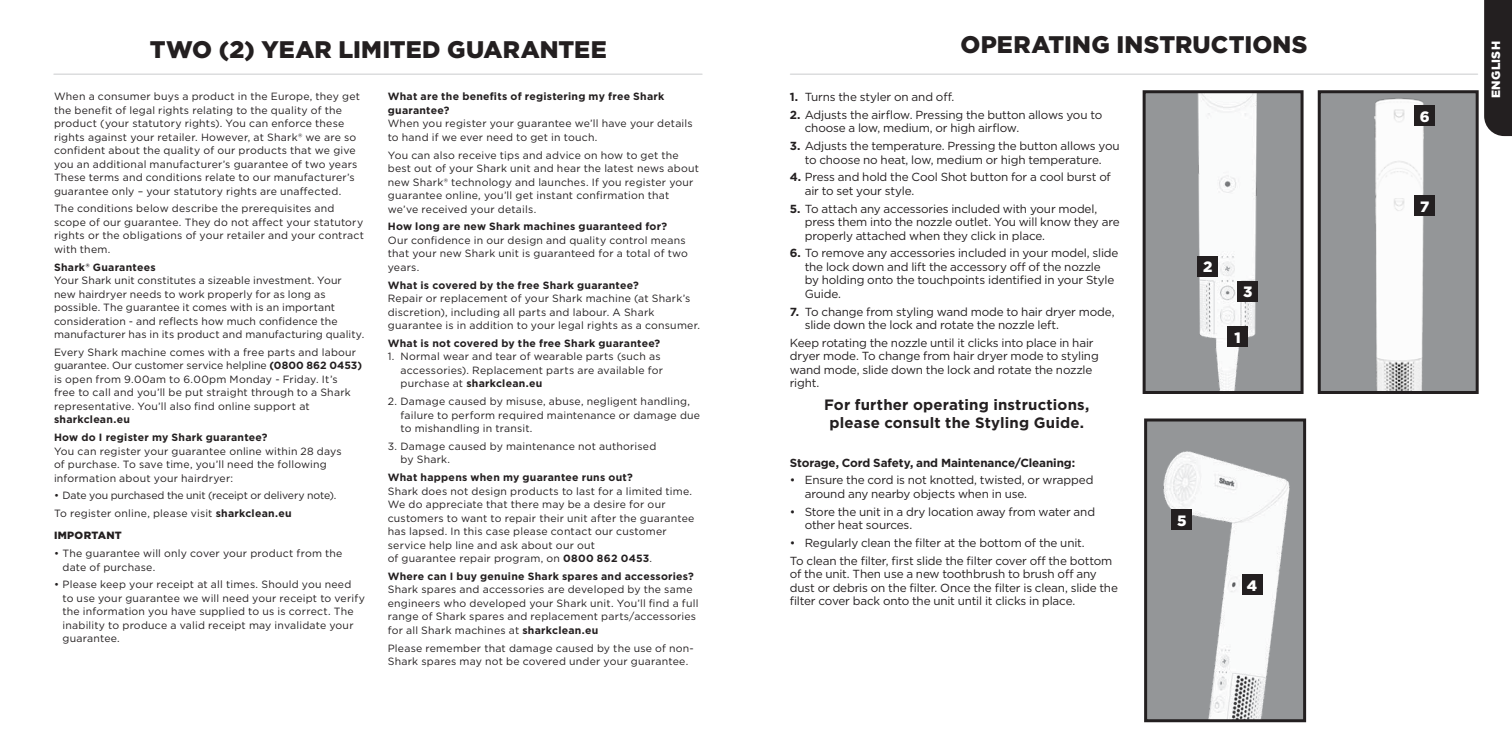
<style>
.page{position:relative;width:1512px;height:756px;background:#fff}
.page>*{position:absolute;margin:0;border:0;box-sizing:border-box;transform-origin:0 0}
.t1{font:900 24px "Gotham";letter-spacing:.005em;color:#231f20}
.t2{font:700 15px/18px "Gotham";letter-spacing:.01em;color:#231f20;text-align:center}
.t3{font:900 15px "Gotham";color:#fff}
.t4{font:900 12px "Gotham";letter-spacing:.03em;color:#fff}
.t5{font:11.7px/13.5px "Gotham";letter-spacing:-.015em;color:#231f20}
.t6{font:700 11.7px "Gotham";letter-spacing:-.01em;color:#231f20}
.t7{font:10.5px/13.5px "Gotham";letter-spacing:.02em;color:#231f20}
.t8{font:700 10.5px/17.7px "Gotham";letter-spacing:.025em;color:#231f20}
.t9{font:10.5px/17.7px "Gotham";letter-spacing:-.005em;color:#231f20}
.t10{font:900 10.5px "Gotham";letter-spacing:.025em;color:#231f20}
.s1{font-weight:700}
</style>
<div class="page">
<hr style="left:54px;top:73px;width:648px;height:2px;background:#dcddde">
<hr style="left:790px;top:73px;width:688px;height:2px;background:#dcddde">
<img style="left:1147px;top:94px;width:153px;height:296px">
<div style="left:1143px;top:90px;width:161px;height:304px;border:3px solid #231f20"></div>
<img style="left:1322px;top:94px;width:153px;height:296px">
<div style="left:1318px;top:90px;width:161px;height:304px;border:3px solid #231f20"></div>
<div style="left:1146px;top:420px;width:159px;height:301px;background:#949698"></div>
<img style="left:1163px;top:451px;width:127px;height:267px">
<div style="left:1144px;top:418px;width:162px;height:304px;border:3px solid #231f20"></div>
<div style="left:1228px;top:327px;width:20px;height:20px;background:#231f20"></div>
<div style="left:1198px;top:256px;width:20px;height:20px;background:#231f20"></div>
<div style="left:1242px;top:575px;width:20px;height:20px;background:#231f20"></div>
<div style="left:1172px;top:510px;width:20px;height:20px;background:#231f20"></div>
<div style="left:1238px;top:281px;width:20px;height:21px;background:#231f20"></div>
<div style="left:1415px;top:106px;width:20px;height:20px;background:#231f20"></div>
<div style="left:1415px;top:196px;width:20px;height:20px;background:#231f20"></div>
<div style="left:1484px;top:0;width:28px;height:136px;background:#231f20"></div>
<h1 class="t1" style="left:150px;top:33px;width:458px">TWO (2) YEAR LIMITED GUARANTEE</h1>
<p class="t7" style="left:54px;top:89px;width:308px">When a consumer buys a product in the Europe, they get the benefit of legal rights relating to the quality of the product (your statutory rights). You can enforce these rights against your retailer. However, at Shark® we are so confident about the quality of our products that we give you an additional manufacturer’s guarantee of two years These terms and conditions relate to our manufacturer’s guarantee only – your statutory rights are unaffected.</p>
<p class="t7" style="left:54px;top:202px;width:311px">The conditions below describe the prerequisites and scope of our guarantee. They do not affect your statutory rights or the obligations of your retailer and your contract with them.</p>
<p class="t8" style="left:54px;top:258px;width:103px">Shark® Guarantees</p>
<p class="t7" style="left:54px;top:273px;width:312px">Your Shark unit constitutes a sizeable investment. Your new hairdryer needs to work properly for as long as possible. The guarantee it comes with is an important consideration - and reflects how much confidence the manufacturer has in its product and manufacturing quality.</p>
<p class="t7" style="left:54px;top:345px;width:310px">Every Shark machine comes with a free parts and labour guarantee. Our customer service helpline <span class="s1">(0800 862 0453) </span>is open from 9.00am to 6.00pm Monday - Friday. It’s<br>free to call and you’ll be put straight through to a Shark representative. You’ll also find online support at</p>
<p class="t8" style="left:54px;top:411px;width:215px">sharkclean.eu<br>How do I register my Shark guarantee?</p>
<p class="t7" style="left:54px;top:444px;width:289px">You can register your guarantee online within 28 days of purchase. To save time, you’ll need the following information about your hairdryer:</p>
<p class="t9" style="left:54px;top:487px;width:284px">• Date you purchased the unit (receipt or delivery note).<br>To register online, please visit <span class="s1">sharkclean.eu</span></p>
<p class="t10" style="left:54px;top:528px;width:69px">IMPORTANT</p>
<p class="t7" style="left:63px;top:546px;width:281px;text-indent:-9px">• The guarantee will only cover your product from the date of purchase.</p>
<p class="t7" style="left:63px;top:578px;width:304px;text-indent:-9px">• Please keep your receipt at all times. Should you need to use your guarantee we will need your receipt to verify the information you have supplied to us is correct. The inability to produce a valid receipt may invalidate your guarantee.</p>
<p class="t8" style="left:388px;top:90px;width:278px;line-height:13.5px">What are the benefits of registering my free Shark guarantee?</p>
<p class="t7" style="left:388px;top:117px;width:306px">When you register your guarantee we’ll have your details to hand if we ever need to get in touch.</p>
<p class="t7" style="left:388px;top:148px;width:313px">You can also receive tips and advice on how to get the best out of your Shark unit and hear the latest news about new Shark® technology and launches. If you register your guarantee online, you’ll get instant confirmation that we’ve received your details.</p>
<p class="t8" style="left:388px;top:218px;width:281px">How long are new Shark machines guaranteed for?</p>
<p class="t7" style="left:388px;top:233px;width:302px">Our confidence in our design and quality control means that your new Shark unit is guaranteed for a total of two years.</p>
<p class="t8" style="left:388px;top:276px;width:253px">What is covered by the free Shark guarantee?</p>
<p class="t7" style="left:388px;top:291px;width:314px">Repair or replacement of your Shark machine (at Shark’s discretion), including all parts and labour. A Shark guarantee is in addition to your legal rights as a consumer.</p>
<p class="t8" style="left:388px;top:334px;width:274px">What is not covered by the free Shark guarantee?</p>
<p class="t7" style="left:401px;top:350px;width:264px;text-indent:-13px">1. Normal wear and tear of wearable parts (such as accessories). Replacement parts are available for purchase at <span class="s1">sharkclean.eu</span></p>
<p class="t7" style="left:401px;top:394px;width:301px;text-indent:-13px">2. Damage caused by misuse, abuse, negligent handling, failure to perform required maintenance or damage due to mishandling in transit.</p>
<p class="t7" style="left:401px;top:439px;width:257px;text-indent:-13px">3. Damage caused by maintenance not authorised by Shark.</p>
<p class="t8" style="left:388px;top:468px;width:247px">What happens when my guarantee runs out?</p>
<p class="t7" style="left:388px;top:484px;width:308px">Shark does not design products to last for a limited time.<br>We do appreciate that there may be a desire for our customers to want to repair their unit after the guarantee has lapsed. In this case please contact our customer service help line and ask about our out<br>of guarantee repair program, on <span class="s1">0800 862 0453</span>.</p>
<p class="t8" style="left:388px;top:567px;width:307px">Where can I buy genuine Shark spares and accessories?</p>
<p class="t7" style="left:388px;top:583px;width:312px">Shark spares and accessories are developed by the same engineers who developed your Shark unit. You’ll find a full range of Shark spares and replacement parts/accessories for all Shark machines at <span class="s1">sharkclean.eu</span></p>
<p class="t7" style="left:388px;top:641px;width:308px">Please remember that damage caused by the use of non-<br>Shark spares may not be covered under your guarantee.</p>
<h1 class="t1" style="left:961px;top:28px;width:348px">OPERATING INSTRUCTIONS</h1>
<p class="t5" style="left:790px;top:90px;width:166px"><span class="s1">1.</span> Turns the styler on and off.</p>
<p class="t5" style="left:805px;top:108px;width:299px;text-indent:-15px"><span class="s1">2.</span> Adjusts the airflow. Pressing the button allows you to choose a low, medium, or high airflow.</p>
<p class="t5" style="left:790px;top:139px;width:331px;text-align:center"><span class="s1">3.</span> Adjusts the temperature. Pressing the button allows you to choose no heat, low, medium or high temperature.</p>
<p class="t5" style="left:805px;top:170px;width:308px;text-indent:-15px"><span class="s1">4.</span> Press and hold the Cool Shot button for a cool burst of air to set your style.</p>
<p class="t5" style="left:805px;top:201px;width:316px;text-indent:-15px"><span class="s1">5.</span> To attach any accessories included with your model, press them into the nozzle outlet. You will know they are properly attached when they click in place.</p>
<p class="t5" style="left:805px;top:246px;width:315px;text-indent:-15px"><span class="s1">6.</span> To remove any accessories included in your model, slide the lock down and lift the accessory off of the nozzle<br>by holding onto the touchpoints identified in your Style Guide.</p>
<p class="t5" style="left:805px;top:304px;width:311px;text-indent:-15px"><span class="s1">7.</span> To change from styling wand mode to hair dryer mode, slide down the lock and rotate the nozzle left.</p>
<p class="t5" style="left:790px;top:336px;width:311px">Keep rotating the nozzle until it clicks into place in hair dryer mode. To change from hair dryer mode to styling wand mode, slide down the lock and rotate the nozzle right.</p>
<h2 class="t2" style="left:824px;top:395px;width:267px">For further operating instructions, please consult the Styling Guide.</h2>
<p class="t6" style="left:790px;top:455px;width:287px">Storage, Cord Safety, and Maintenance/Cleaning:</p>
<p class="t5" style="left:805px;top:473px;width:290px;text-indent:-15px">• Ensure the cord is not knotted, twisted, or wrapped around any nearby objects when in use.</p>
<p class="t5" style="left:805px;top:504px;width:292px;text-indent:-15px">• Store the unit in a dry location away from water and other heat sources.</p>
<p class="t5" style="left:790px;top:534px;width:324px;line-height:17.7px">• Regularly clean the filter at the bottom of the unit.<br>To clean the filter, first slide the filter cover off the bottom</p>
<p class="t5" style="left:790px;top:567px;width:330px">of the unit. Then use a new toothbrush to brush off any dust or debris on the filter. Once the filter is clean, slide the filter cover back onto the unit until it clicks in place.</p>
<h2 class="t3" style="left:1203px;top:256px;width:11px">2</h2>
<h2 class="t3" style="left:1243px;top:282px;width:11px">3</h2>
<h2 class="t3" style="left:1235px;top:327px;width:8px">1</h2>
<h2 class="t3" style="left:1177px;top:510px;width:11px">5</h2>
<h2 class="t3" style="left:1247px;top:575px;width:12px">4</h2>
<h2 class="t3" style="left:1420px;top:106px;width:11px">6</h2>
<h2 class="t3" style="left:1420px;top:196px;width:11px">7</h2>
<p class="t4" style="left:1488px;top:98px;width:58px;rotate:-90deg">ENGLISH</p>
</div>
